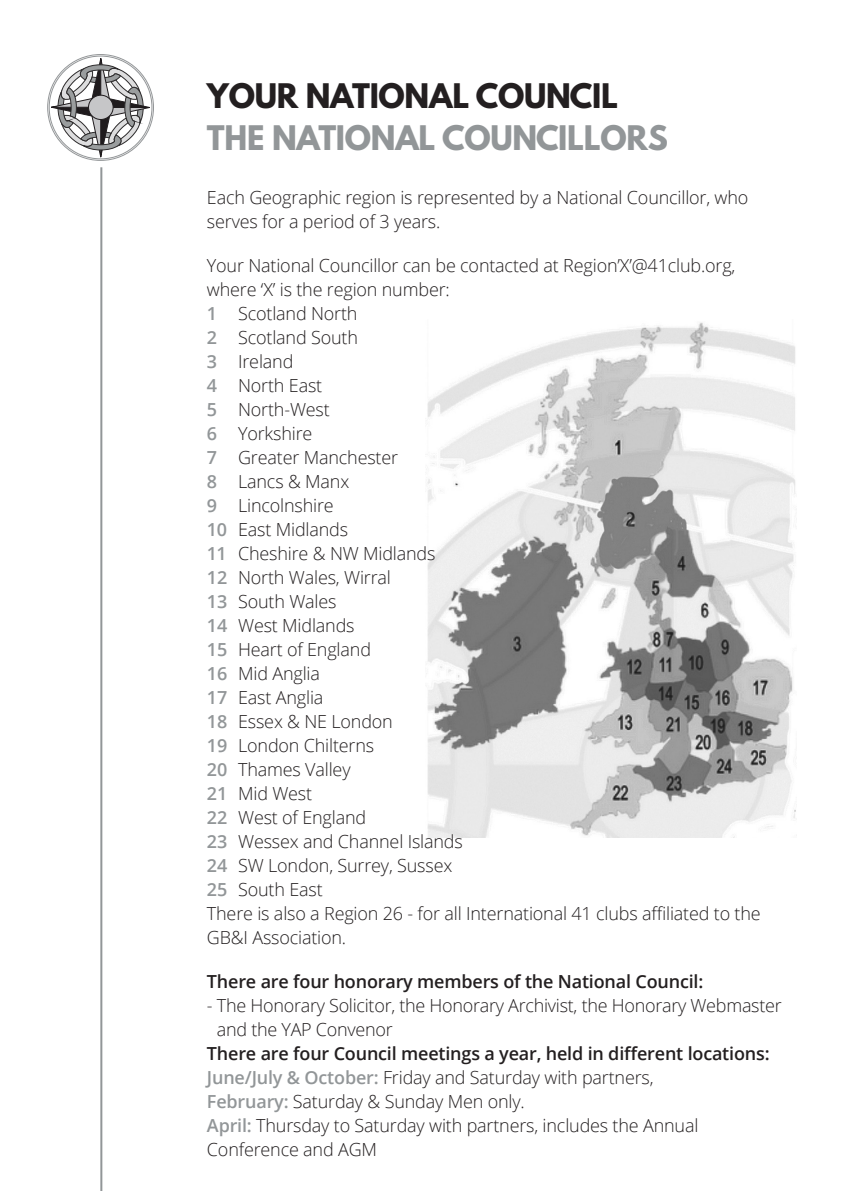
<style>
.page{position:relative;width:842px;height:1191px;background:#fff}
.page>*{position:absolute;margin:0;border:0;box-sizing:border-box;transform-origin:0 0}
.t1{font:700 30px "League Spartan";letter-spacing:-.01em;color:#929698}
.t2{font:700 30px "League Spartan";letter-spacing:-.01em;color:#231f20}
.t3{font:300 18px/24px "Open Sans";letter-spacing:-.01em;color:#231f20}
.t4{font:600 18px "Open Sans";letter-spacing:-.01em;color:#231f20}
.s1{font-weight:600;color:#929698}
.s2{font-weight:600}
</style>
<div class="page">
<img style="left:426px;top:322px;width:370px;height:515px">
<svg style="left:47px;top:54px;width:107px;height:107px"></svg>
<hr style="left:100px;top:167px;width:2px;height:1024px;background:#929698">
<h1 class="t2" style="left:207px;top:72px;width:412px">YOUR NATIONAL COUNCIL</h1>
<h1 class="t1" style="left:207px;top:114px;width:462px">THE NATIONAL COUNCILLORS</h1>
<p class="t3" style="left:207px;top:185px;width:543px">Each Geographic region is represented by a National Councillor, who serves for a period of 3 years.</p>
<p class="t3" style="left:207px;top:253px;width:555px">Your National Councillor can be contacted at Region’X’@41club.org, where ‘X’ is the region number:<br><span class="s1">1</span> Scotland North<br><span class="s1">2</span> Scotland South<br><span class="s1">3</span> Ireland<br><span class="s1">4</span> North East<br><span class="s1">5</span> North-West<br><span class="s1">6</span> Yorkshire<br><span class="s1">7</span> Greater Manchester<br><span class="s1">8</span> Lancs &amp; Manx<br><span class="s1">9</span> Lincolnshire<br><span class="s1">10</span> East Midlands<br><span class="s1">11</span> Cheshire &amp; NW Midlands<br><span class="s1">12</span> North Wales, Wirral<br><span class="s1">13</span> South Wales<br><span class="s1">14</span> West Midlands<br><span class="s1">15</span> Heart of England<br><span class="s1">16</span> Mid Anglia<br><span class="s1">17</span> East Anglia<br><span class="s1">18</span> Essex &amp; NE London<br><span class="s1">19</span> London Chilterns<br><span class="s1">20</span> Thames Valley<br><span class="s1">21</span> Mid West<br><span class="s1">22</span> West of England<br><span class="s1">23</span> Wessex and Channel Islands<br><span class="s1">24</span> SW London, Surrey, Sussex<br><span class="s1">25</span> South East<br>There is also a Region 26 - for all International 41 clubs affiliated to the<br>GB&amp;I Association.</p>
<p class="t4" style="left:207px;top:968px;width:498px">There are four honorary members of the National Council:</p>
<p class="t3" style="left:217px;top:992px;width:566px;text-indent:-10px">- The Honorary Solicitor, the Honorary Archivist, the Honorary Webmaster and the YAP Convenor</p>
<p class="t3" style="left:207px;top:1040px;width:564px"><span class="s2">There are four Council meetings a year, held in different locations:<br></span><span class="s1">June/July &amp; October:</span> Friday and Saturday with partners,<br><span class="s1">February:</span> Saturday &amp; Sunday Men only.<br><span class="s1">April:</span> Thursday to Saturday with partners, includes the Annual Conference and AGM</p>
</div>
